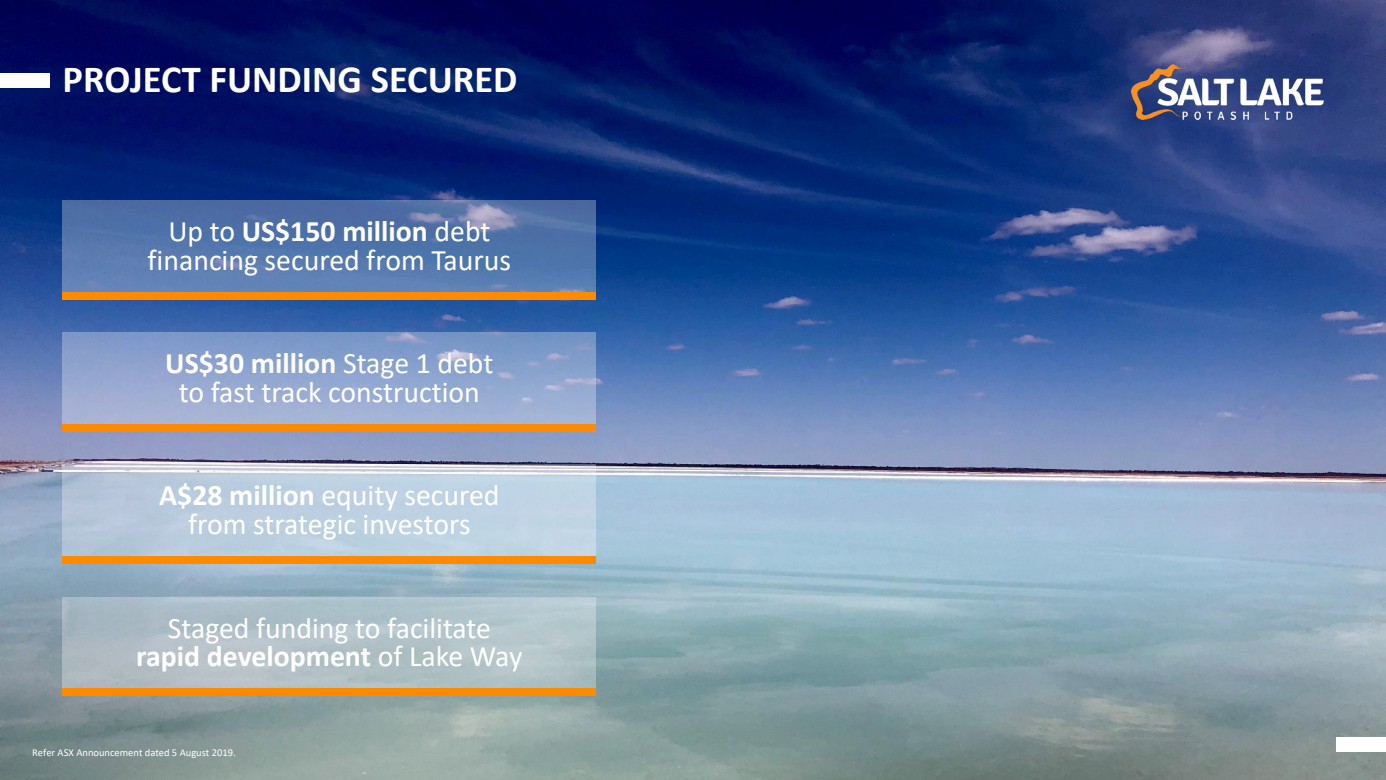
<style>
.page{position:relative;width:1386px;height:780px;background:#fff}
.page>*{position:absolute;margin:0;border:0;box-sizing:border-box;transform-origin:0 0}
.t1{font:700 38.5px "Calibri";color:#fff}
.t2{font:29.75px/28.5px "Calibri";color:#fff;text-align:center}
.t3{font:700 29.75px "Calibri";color:#fff}
.t4{font:10.5px "Calibri";color:#fff}
.s1{font-weight:700}
.s2{font-weight:400}
</style>
<div class="page">
<img style="left:0;top:0;width:1385px;height:779px">
<img style="left:1131px;top:65px;width:192px;height:54px">
<div style="left:0;top:73px;width:50px;height:15px;background:#fff"></div>
<div style="left:1335px;top:737px;width:50px;height:14px;background:#fff"></div>
<div style="left:63px;top:200px;width:533px;height:97px;background:#fff;opacity:.3"></div>
<div style="left:63px;top:292px;width:533px;height:7px;background:#ff8a00"></div>
<div style="left:63px;top:596px;width:533px;height:97px;background:#fff;opacity:.3"></div>
<div style="left:63px;top:688px;width:533px;height:7px;background:#ff8a00"></div>
<div style="left:63px;top:332px;width:533px;height:97px;background:#fff;opacity:.3"></div>
<div style="left:63px;top:424px;width:533px;height:7px;background:#ff8a00"></div>
<div style="left:63px;top:464px;width:533px;height:97px;background:#fff;opacity:.3"></div>
<div style="left:63px;top:556px;width:533px;height:7px;background:#ff8a00"></div>
<h2 class="t1" style="left:63px;top:52px;width:456px">PROJECT FUNDING SECURED</h2>
<p class="t2" style="left:147px;top:216px;width:365px">Up to <span class="s1">US$150 million</span> debt financing secured from Taurus</p>
<p class="t2" style="left:165px;top:348px;width:329px"><span class="s1">US$30 million</span> Stage 1 debt to fast track construction</p>
<p class="t2" style="left:159px;top:480px;width:342px"><span class="s1">A$28 million</span> equity secured from strategic investors</p>
<p class="t2" style="left:168px;top:612px;width:325px">Staged funding to facilitate</p>
<p class="t3" style="left:136px;top:635px;width:387px">rapid development <span class="s2">of Lake Way</span></p>
<p class="t4" style="left:32px;top:744px;width:205px">Refer ASX Announcement dated 5 August 2019.</p>
</div>
